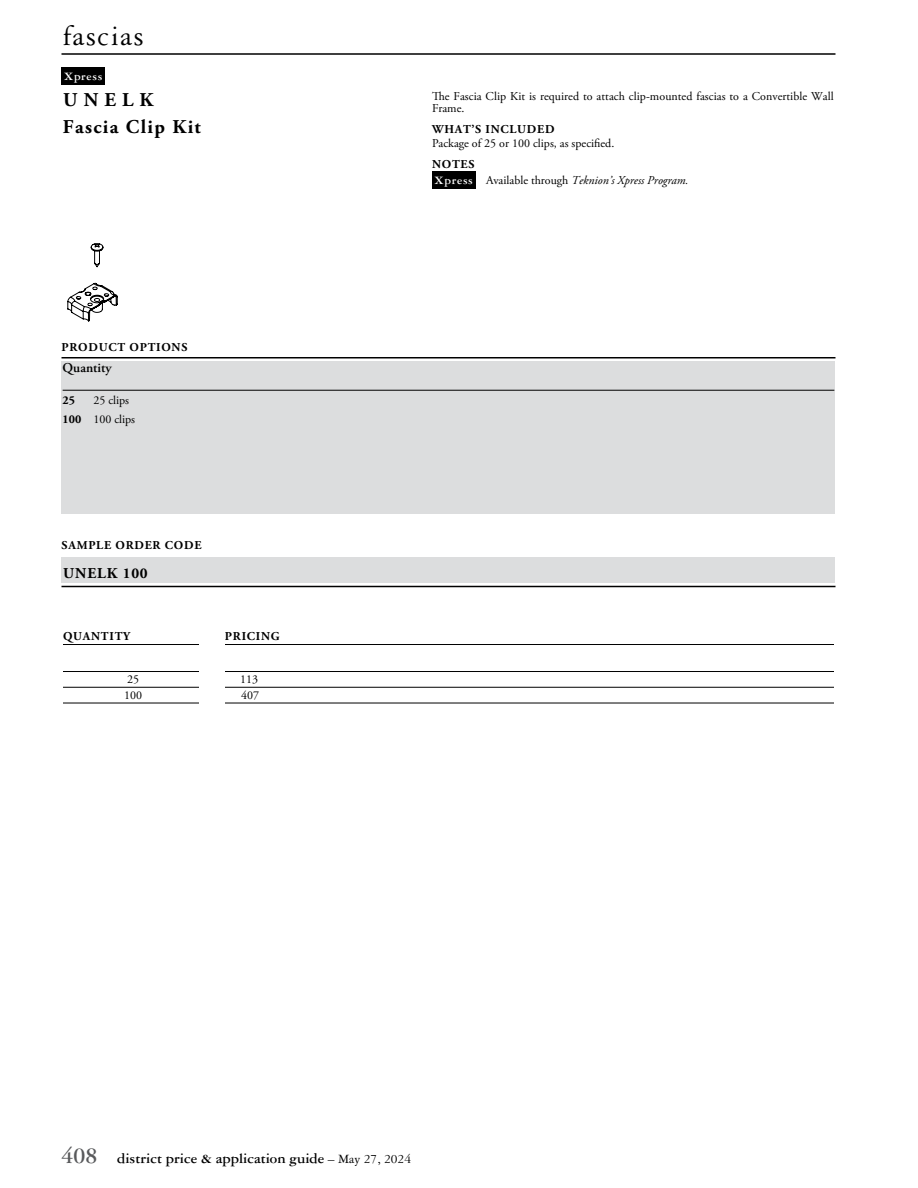
<style>
.page{position:relative;width:918px;height:1188px;background:#fff}
.page>*{position:absolute;margin:0;border:0;box-sizing:border-box;transform-origin:0 0}
.t1{font:30px "Garamond Three";letter-spacing:.05em;color:#000}
.t2{font:700 19.5px/27px "Adobe Garamond Pro";letter-spacing:.07em;color:#000}
.t3{font:700 15px "Garamond Three";color:#000}
.t4{font:700 15px "Adobe Garamond Pro";letter-spacing:.065em;color:#000}
.t5{font:600 13.5px "Adobe Garamond Pro";color:#000}
.t6{font:12px/12px "Adobe Garamond Pro";color:#000}
.t7{font:700 12px "Adobe Garamond Pro";letter-spacing:.065em;color:#000}
.t8{font:italic 12px/16.5px "Adobe Garamond Pro";color:#000}
.t9{font:700 12px "Garamond Three";letter-spacing:.05em;color:#fff}
.s1{font-weight:700}
.s2{font-weight:700;font-style:normal}
.s3{font-family:"Garamond Three";font-weight:700;font-style:normal;color:#fff}
.s4{font-style:normal}
.s5{font-size:24px;color:#58595b}
.s6{font-weight:400;font-size:13.5px}
</style>
<div class="page">
<hr style="left:62px;top:53px;width:774px;height:2px;background:#000">
<div style="left:432px;top:171px;width:44px;height:18px;background:#000"></div>
<div style="left:62px;top:362px;width:774px;height:152px;background:#dcddde"></div>
<hr style="left:63px;top:390px;width:771px;height:1px;background:#000">
<hr style="left:62px;top:357px;width:774px;height:1px;background:#000">
<hr style="left:62px;top:586px;width:774px;height:1px;background:#000">
<div style="left:62px;top:557px;width:774px;height:26px;background:#dcddde"></div>
<hr style="left:63px;top:644px;width:771px;height:1px;background:#000">
<hr style="left:63px;top:671px;width:771px;height:1px;background:#000">
<hr style="left:63px;top:687px;width:771px;height:1px;background:#000">
<hr style="left:63px;top:703px;width:771px;height:1px;background:#000">
<div style="left:200px;top:630px;width:25px;height:229px;background:#fff"></div>
<svg style="left:68px;top:243px;width:49px;height:78px"></svg>
<div style="left:62px;top:68px;width:43px;height:17px;background:#000"></div>
<h1 class="t1" style="left:63px;top:20px;width:82px">fascias</h1>
<p class="t9" style="left:64px;top:70px;width:40px">Xpress</p>
<h2 class="t2" style="left:63px;top:86px;width:139px">UNELK<br>Fascia Clip Kit</h2>
<p class="t7" style="left:62px;top:340px;width:127px">PRODUCT OPTIONS</p>
<p class="t5" style="left:63px;top:360px;width:51px">Quantity</p>
<p class="t7" style="left:63px;top:393px;width:14px">25</p>
<p class="t6" style="left:63px;top:391px;width:74px;line-height:19.5px;text-indent:31px">25 clips<br><span class="s1">100</span> 100 clips</p>
<p class="t7" style="left:62px;top:538px;width:141px">SAMPLE ORDER CODE</p>
<p class="t4" style="left:63px;top:564px;width:86px">UNELK 100</p>
<p class="t7" style="left:63px;top:629px;width:69px">QUANTITY</p>
<p class="t7" style="left:225px;top:629px;width:56px">PRICING</p>
<p class="t6" style="left:127px;top:674px;width:13px">25</p>
<p class="t6" style="left:240px;top:674px;width:19px">113</p>
<p class="t6" style="left:124px;top:689px;width:19px">100</p>
<p class="t6" style="left:241px;top:689px;width:19px">407</p>
<p class="t6" style="left:432px;top:91px;width:403px">The Fascia Clip Kit is required to attach clip-mounted fascias to a Convertible Wall<br>Frame.</p>
<p class="t7" style="left:432px;top:122px;width:124px">WHAT’S INCLUDED</p>
<p class="t6" style="left:432px;top:137px;width:184px">Package of 25 or 100 clips, as specified.</p>
<p class="t8" style="left:432px;top:156px;width:258px"><span class="s2">NOTES<br></span><span class="s3">Xpress</span> <span class="s4">Available through</span> Teknion’s Xpress Program.</p>
<p class="t3" style="left:62px;top:1150px;width:351px"><span class="s5">408</span> district price &amp; application guide <span class="s6">– May 27, 2024</span></p>
</div>
